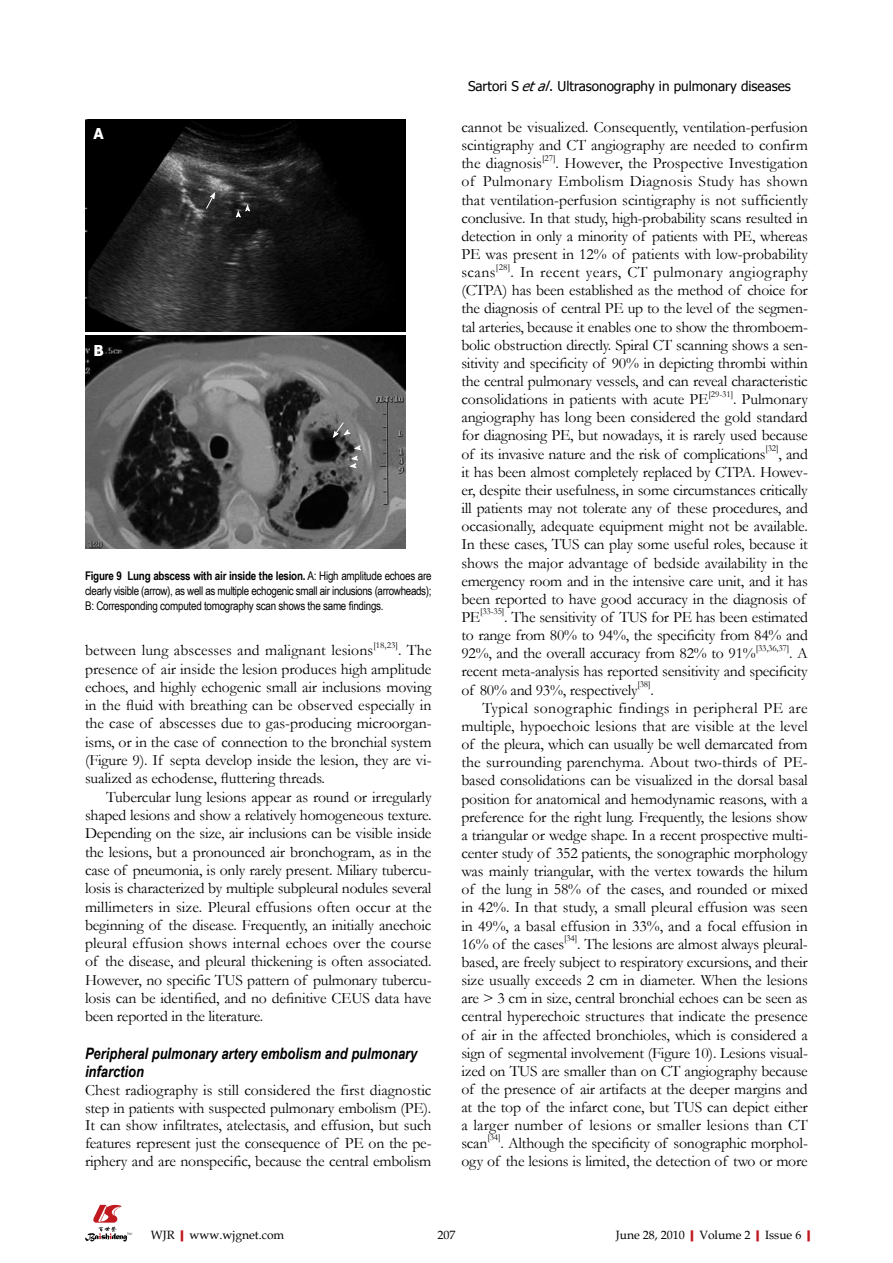
<style>
.page{position:relative;width:893px;height:1263px;background:#fff}
.page>*{position:absolute;margin:0;border:0;box-sizing:border-box;transform-origin:0 0}
.t1{font:15.75px/18.1px "Garamond";letter-spacing:-.01em;color:#000;text-align:justify}
.t2{font:italic 700 15.75px/18.5px "Arial Narrow";color:#000}
.t3{font:15.75px "Garamond";letter-spacing:.02em;color:#000}
.t4{font:700 15px "Tahoma";color:#fff}
.t5{font:13.5px "Tahoma";color:#000}
.t6{font:12px/15px "Arial Narrow";letter-spacing:-.02em;color:#000;text-align:justify}
.t7{font:12px "Book Antiqua";color:#000}
.t8{font:9.15px "Garamond";letter-spacing:-.01em;color:#000}
.s1{font-weight:700}
.s2{font-style:italic}
.s3{font-weight:700;color:#c01920}
</style>
<div class="page">
<svg style="left:85px;top:1205px;width:48px;height:36px"></svg>
<img style="left:85px;top:119px;width:321px;height:213px">
<img style="left:85px;top:336px;width:320px;height:212px">
<svg style="left:206px;top:193px;width:9px;height:16px"></svg>
<svg style="left:236px;top:205px;width:14px;height:12px"></svg>
<svg style="left:333px;top:422px;width:17px;height:15px"></svg>
<svg style="left:355px;top:445px;width:6px;height:5px"></svg>
<svg style="left:350px;top:456px;width:8px;height:12px"></svg>
<p class="t4" style="left:94px;top:123px;width:12px">A</p>
<p class="t4" style="left:94px;top:340px;width:12px">B</p>
<p class="t6" style="left:85px;top:568px;width:348px"><span class="s1">Figure 9 Lung abscess with air inside the lesion.</span> A: High amplitude echoes are clearly visible (arrow), as well as multiple echogenic small air inclusions (arrowheads); B: Corresponding computed tomography scan shows the same findings.</p>
<p class="t1" style="left:85px;top:641px;width:290px">between lung abscesses and malignant lesions</p>
<p class="t8" style="left:373px;top:639px;width:26px">[18,23]</p>
<p class="t1" style="left:85px;top:641px;width:348px;text-indent:313px">. The presence of air inside the lesion produces high amplitude echoes, and highly echogenic small air inclusions moving in the fluid with breathing can be observed especially in the case of abscesses due to gas-producing microorgan&shy;isms, or in the case of connection to the bronchial system (Figure 9). If septa develop inside the lesion, they are vi&shy;sualized as echodense, fluttering threads.</p>
<p class="t1" style="left:85px;top:787px;width:348px;text-indent:21px">Tubercular lung lesions appear as round or irregularly shaped lesions and show a relatively homogeneous texture.<br>Depending on the size, air inclusions can be visible inside the lesions, but a pronounced air bronchogram, as in the case of pneumonia, is only rarely present. Miliary tubercu&shy;losis is characterized by multiple subpleural nodules several millimeters in size. Pleural effusions often occur at the beginning of the disease. Frequently, an initially anechoic pleural effusion shows internal echoes over the course of the disease, and pleural thickening is often associated.<br>However, no specific TUS pattern of pulmonary tubercu&shy;losis can be identified, and no definitive CEUS data have been reported in the literature.</p>
<p class="t2" style="left:85px;top:1043px;width:334px">Peripheral pulmonary artery embolism and pulmonary infarction</p>
<p class="t1" style="left:85px;top:1081px;width:348px;line-height:17.7px">Chest radiography is still considered the first diagnostic step in patients with suspected pulmonary embolism (PE).<br>It can show infiltrates, atelectasis, and effusion, but such features represent just the consequence of PE on the pe&shy;riphery and are nonspecific, because the central embolism</p>
<p class="t5" style="left:468px;top:77px;width:324px">Sartori S <span class="s2">etal</span>. Ultrasonography in pulmonary diseases</p>
<p class="t1" style="left:461px;top:117px;width:348px">cannot be visualized. Consequently, ventilation-perfusion scintigraphy and CT angiography are needed to confirm the diagnosis</p>
<p class="t8" style="left:542px;top:152px;width:15px">[27]</p>
<p class="t1" style="left:461px;top:154px;width:348px;text-indent:94px">. However, the Prospective Investigation of Pulmonary Embolism Diagnosis Study has shown that ventilation-perfusion scintigraphy is not sufficiently conclusive. In that study, high-probability scans resulted in detection in only a minority of patients with PE, whereas PE was present in 12% of patients with low-probability scans</p>
<p class="t8" style="left:496px;top:260px;width:16px">[28]</p>
<p class="t1" style="left:461px;top:263px;width:348px;text-indent:49px">. In recent years, CT pulmonary angiography (CTPA) has been established as the method of choice for the diagnosis of central PE up to the level of the segmen&shy;tal arteries, because it enables one to show the thromboem&shy;bolic obstruction directly. Spiral CT scanning shows a sen&shy;sitivity and specificity of 90% in depicting thrombi within the central pulmonary vessels, and can reveal characteristic consolidations in patients with acute PE</p>
<p class="t8" style="left:708px;top:388px;width:26px">[29-31]</p>
<p class="t1" style="left:461px;top:390px;width:348px;text-indent:272px">. Pulmonary angiography has long been considered the gold standard for diagnosing PE, but nowadays, it is rarely used because of its invasive nature and the risk of complications</p>
<p class="t8" style="left:765px;top:442px;width:15px">[32]</p>
<p class="t1" style="left:461px;top:444px;width:348px;text-align:left;text-indent:317px">, and it has been almost completely replaced by CTPA. Howev&shy;er, despite their usefulness, in some circumstances critically ill patients may not tolerate any of these procedures, and occasionally, adequate equipment might not be available.<br>In these cases, TUS can play some useful roles, because it shows the major advantage of bedside availability in the emergency room and in the intensive care unit, and it has been reported to have good accuracy in the diagnosis of PE</p>
<p class="t8" style="left:480px;top:605px;width:26px">[33-35]</p>
<p class="t1" style="left:461px;top:608px;width:348px;text-indent:43px">. The sensitivity of TUS for PE has been estimated to range from 80% to 94%, the specificity from 84% and 92%, and the overall accuracy from 82% to 91%</p>
<p class="t8" style="left:756px;top:642px;width:35px">[33,36,37]</p>
<p class="t1" style="left:461px;top:644px;width:348px;text-indent:328px">. A recent meta-analysis has reported sensitivity and specificity of 80% and 93%, respectively</p>
<p class="t8" style="left:637px;top:678px;width:15px">[38]</p>
<p class="t1" style="left:650px;top:680px;width:5px">.</p>
<p class="t3" style="left:483px;top:697px;width:327px">Typical sonographic findings in peripheral PE are</p>
<p class="t1" style="left:461px;top:716px;width:348px">multiple, hypoechoic lesions that are visible at the level</p>
<p class="t1" style="left:461px;top:735px;width:348px">of the pleura, which can usually be well demarcated from</p>
<p class="t1" style="left:461px;top:753px;width:348px">the surrounding parenchyma. About two-thirds of PE-</p>
<p class="t1" style="left:461px;top:771px;width:348px">based consolidations can be visualized in the dorsal basal</p>
<p class="t1" style="left:461px;top:789px;width:348px">position for anatomical and hemodynamic reasons, with a</p>
<p class="t1" style="left:461px;top:807px;width:348px">preference for the right lung. Frequently, the lesions show</p>
<p class="t1" style="left:461px;top:825px;width:348px">a triangular or wedge shape. In a recent prospective multi-</p>
<p class="t1" style="left:461px;top:843px;width:348px">center study of 352 patients, the sonographic morphology</p>
<p class="t1" style="left:461px;top:862px;width:348px">was mainly triangular, with the vertex towards the hilum</p>
<p class="t1" style="left:461px;top:880px;width:348px">of the lung in 58% of the cases, and rounded or mixed</p>
<p class="t1" style="left:461px;top:898px;width:348px">in 42%. In that study, a small pleural effusion was seen</p>
<p class="t1" style="left:461px;top:916px;width:348px">in 49%, a basal effusion in 33%, and a focal effusion in</p>
<p class="t1" style="left:461px;top:934px;width:104px">16% of the cases</p>
<p class="t8" style="left:564px;top:932px;width:15px">[34]</p>
<p class="t1" style="left:461px;top:934px;width:348px;text-indent:116px">. The lesions are almost always pleural&shy;based, are freely subject to respiratory excursions, and their size usually exceeds 2 cm in diameter. When the lesions are &gt; 3 cm in size, central bronchial echoes can be seen as central hyperechoic structures that indicate the presence of air in the affected bronchioles, which is considered a sign of segmental involvement (Figure 10). Lesions visual&shy;ized on TUS are smaller than on CT angiography because of the presence of air artifacts at the deeper margins and at the top of the infarct cone, but TUS can depict either a larger number of lesions or smaller lesions than CT scan</p>
<p class="t8" style="left:487px;top:1131px;width:15px">[34]</p>
<p class="t1" style="left:461px;top:1133px;width:348px;text-align:right">. Although the specificity of sonographic morphol-<br>ogy of the lesions is limited, the detection of two or more</p>
<p class="t7" style="left:151px;top:1226px;width:135px">WJR<span class="s3">|</span>www.wjgnet.com</p>
<p class="t7" style="left:437px;top:1226px;width:19px">207</p>
<p class="t7" style="left:616px;top:1226px;width:202px">June 28, 2010<span class="s3">|</span>Volume 2<span class="s3">|</span>Issue 6<span class="s3">|</span></p>
</div>
